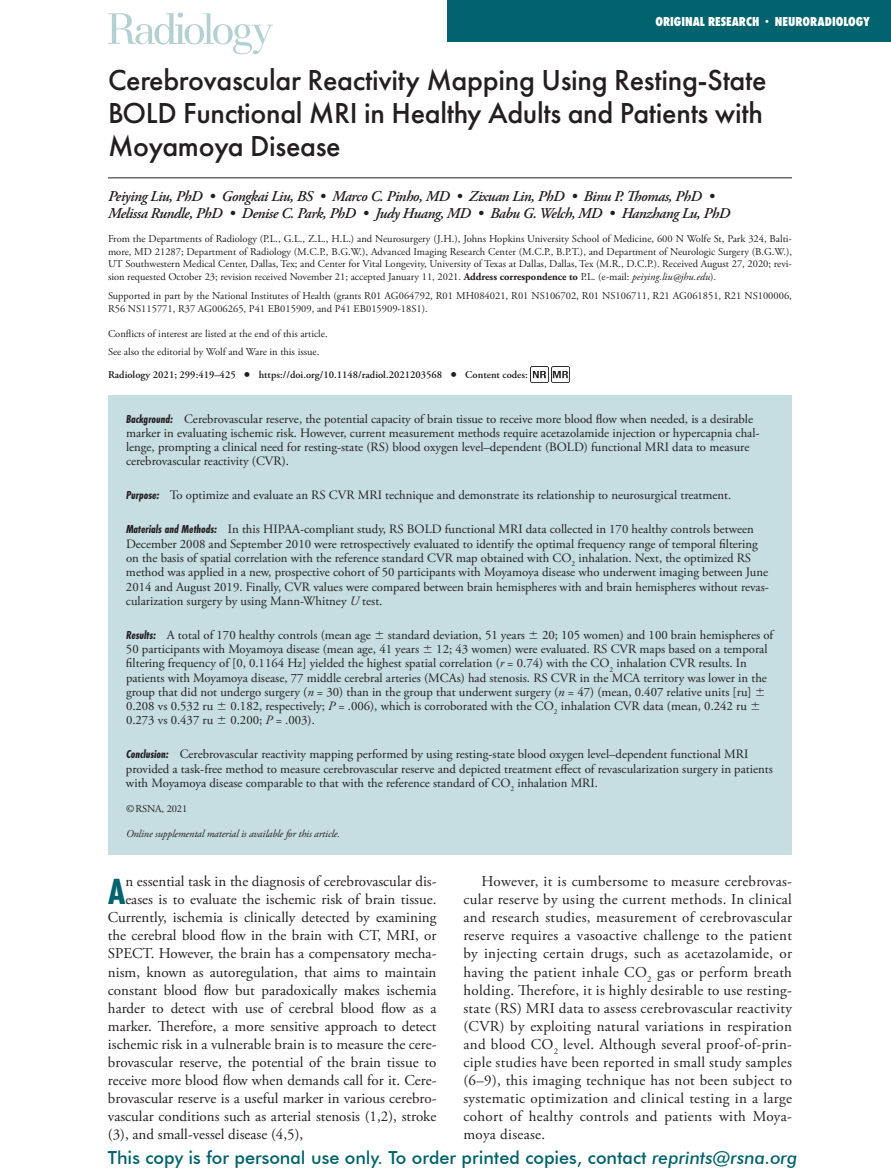
<style>
.page{position:relative;width:891px;height:1175px;background:#fff}
.page>*{position:absolute;margin:0;border:0;box-sizing:border-box;transform-origin:0 0}
.t1{font:700 37.8px "Futura PT Cond";color:#00636d}
.t2{font:500 30px/33px "Futura PT";letter-spacing:-.01em;color:#231f20}
.t3{font:500 18px "Futura BT";color:#00636d}
.t4{font:15px/18px "Adobe Garamond Pro";color:#231f20;text-align:justify}
.t5{font:italic 600 15px/16.5px "Adobe Garamond Pro";letter-spacing:-.03em;color:#231f20}
.t6{font:800 13.5px "Futura PT Cond";color:#fff}
.t7{font:12.75px/14.2px "Adobe Garamond Pro";color:#231f20}
.t8{font:10.5px/12.8px "Adobe Garamond Pro";color:#231f20}
.t9{font:600 10.5px "Adobe Garamond Pro";color:#231f20}
.t10{font:italic 10.5px "Adobe Garamond Pro";letter-spacing:-.01em;color:#231f20}
.s1{font-size:10.5px}
.s2{font-weight:700}
.s3{font-style:italic}
.s4{font-size:16.5px}
.s5{font-family:"Futura PT Cond";font-weight:700;font-style:italic;font-size:12px}
.s6{font-family:"Universal Greekwith Math Pi"}
</style>
<div class="page">
<div style="left:447px;top:0;width:444px;height:42px;background:#00636d"></div>
<hr style="left:108px;top:177px;width:684px;height:1px;background:#231f20">
<img style="left:530px;top:366px;width:18px;height:16px">
<img style="left:551px;top:366px;width:18px;height:16px">
<div style="left:108px;top:395px;width:684px;height:460px;background:#c6dee1"></div>
<svg style="left:108px;top:13px;width:165px;height:41px"></svg>
<p class="t6" style="left:655px;top:14px;width:216px">ORIGINAL RESEARCH <span class="s1">•</span> NEURORADIOLOGY</p>
<h2 class="t2" style="left:108px;top:64px;width:660px">Cerebrovascular Reactivity Mapping Using Resting-State<br>BOLD Functional MRI in Healthy Adults and Patients with<br>Moyamoya Disease</h2>
<p class="t5" style="left:108px;top:189px;width:624px">Peiying Liu, PhD • Gongkai Liu, BS • Marco C. Pinho, MD • Zixuan Lin, PhD • Binu P. Thomas, PhD •<br>Melissa Rundle, PhD • Denise C. Park, PhD • Judy Huang, MD • Babu G. Welch, MD • Hanzhang Lu, PhD</p>
<p class="t8" style="left:108px;top:233px;width:686px;text-align:justify">From the Departments of Radiology (P.L., G.L., Z.L., H.L.) and Neurosurgery (J.H.), Johns Hopkins University School of Medicine, 600 N Wolfe St, Park 324, Balti&shy;more, MD 21287; Department of Radiology (M.C.P., B.G.W.), Advanced Imaging Research Center (M.C.P., B.P.T.), and Department of Neurologic Surgery (B.G.W.), UT Southwestern Medical Center, Dallas, Tex; and Center for Vital Longevity, University of Texas at Dallas, Dallas, Tex (M.R., D.C.P.). Received August 27, 2020; revi&shy;sion requested October 23; revision received November 21; accepted January 11, 2021. <span class="s2">Address correspondence to</span> P.L. (e-mail: <span class="s3">peiying.liu@jhu.edu</span>).</p>
<p class="t8" style="left:108px;top:290px;width:685px">Supported in part by the National Institutes of Health (grants R01 AG064792, R01 MH084021, R01 NS106702, R01 NS106711, R21 AG061851, R21 NS100006,<br>R56 NS115771, R37 AG006265, P41 EB015909, and P41 EB015909-18S1).</p>
<p class="t8" style="left:108px;top:324px;width:221px;line-height:18.8px">Conflicts of interest are listed at the end of this article.<br>See also the editorial by Wolf and Ware in this issue.</p>
<p class="t9" style="left:108px;top:368px;width:421px">Radiology 2021; 299:419–425 <span class="s4">•</span> https://doi.org/10.1148/radiol.2021203568 <span class="s4">•</span> Content codes:</p>
<p class="t7" style="left:126px;top:412px;width:635px"><span class="s5">Background:</span> Cerebrovascular reserve, the potential capacity of brain tissue to receive more blood flow when needed, is a desirable marker in evaluating ischemic risk. However, current measurement methods require acetazolamide injection or hypercapnia chal&shy;lenge, prompting a clinical need for resting-state (RS) blood oxygen level–dependent (BOLD) functional MRI data to measure cerebrovascular reactivity (CVR).</p>
<p class="t7" style="left:126px;top:488px;width:607px"><span class="s5">Purpose:</span> To optimize and evaluate an RS CVR MRI technique and demonstrate its relationship to neurosurgical treatment.</p>
<p class="t7" style="left:126px;top:523px;width:644px"><span class="s5">Materials and Methods:</span> In this HIPAA-compliant study, RS BOLD functional MRI data collected in 170 healthy controls between December 2008 and September 2010 were retrospectively evaluated to identify the optimal frequency range of temporal filtering on the basis of spatial correlation with the reference standard CVR map obtained with CO<sub>2</sub> inhalation. Next, the optimized RS method was applied in a new, prospective cohort of 50 participants with Moyamoya disease who underwent imaging between June 2014 and August 2019. Finally, CVR values were compared between brain hemispheres with and brain hemispheres without revas&shy;cularization surgery by using Mann-Whitney <span class="s3">U</span> test.</p>
<p class="t7" style="left:126px;top:628px;width:649px"><span class="s5">Results:</span> A total of 170 healthy controls (mean age <span class="s6">6</span> standard deviation, 51 years <span class="s6">6</span> 20; 105 women) and 100 brain hemispheres of 50 participants with Moyamoya disease (mean age, 41 years <span class="s6">6</span> 12; 43 women) were evaluated. RS CVR maps based on a temporal filtering frequency of [0, 0.1164 Hz] yielded the highest spatial correlation (<span class="s3">r</span> = 0.74) with the CO<sub>2</sub> inhalation CVR results. In patients with Moyamoya disease, 77 middle cerebral arteries (MCAs) had stenosis. RS CVR in the MCA territory was lower in the group that did not undergo surgery (<span class="s3">n</span> = 30) than in the group that underwent surgery (<span class="s3">n</span> = 47) (mean, 0.407 relative units [ru] <span class="s6">6<br></span>0.208 vs 0.532 ru <span class="s6">6</span> 0.182, respectively; <span class="s3">P</span> = .006), which is corroborated with the CO<sub>2</sub> inhalation CVR data (mean, 0.242 ru <span class="s6">6<br></span>0.273 vs 0.437 ru <span class="s6">6</span> 0.200; <span class="s3">P</span> = .003).</p>
<p class="t7" style="left:126px;top:747px;width:648px"><span class="s5">Conclusion:</span> Cerebrovascular reactivity mapping performed by using resting-state blood oxygen level–dependent functional MRI provided a task-free method to measure cerebrovascular reserve and depicted treatment effect of revascularization surgery in patients with Moyamoya disease comparable to that with the reference standard of CO<sub>2</sub> inhalation MRI.</p>
<p class="t8" style="left:126px;top:802px;width:63px">©RSNA, 2021</p>
<p class="t10" style="left:126px;top:827px;width:216px">Online supplemental material is available for this article.</p>
<h1 class="t1" style="left:108px;top:870px;width:19px">A</h1>
<p class="t4" style="left:125px;top:873px;width:313px">n essential task in the diagnosis of cerebrovascular dis-</p>
<p class="t4" style="left:125px;top:891px;width:313px">eases is to evaluate the ischemic risk of brain tissue.</p>
<p class="t4" style="left:108px;top:909px;width:330px">Currently, ischemia is clinically detected by examining</p>
<p class="t4" style="left:108px;top:927px;width:330px">the cerebral blood flow in the brain with CT, MRI, or</p>
<p class="t4" style="left:108px;top:945px;width:330px">SPECT. However, the brain has a compensatory mecha-</p>
<p class="t4" style="left:108px;top:963px;width:330px">nism, known as autoregulation, that aims to maintain</p>
<p class="t4" style="left:108px;top:981px;width:330px">constant blood flow but paradoxically makes ischemia</p>
<p class="t4" style="left:108px;top:999px;width:330px">harder to detect with use of cerebral blood flow as a</p>
<p class="t4" style="left:108px;top:1017px;width:330px">marker. Therefore, a more sensitive approach to detect</p>
<p class="t4" style="left:108px;top:1035px;width:330px">ischemic risk in a vulnerable brain is to measure the cere-</p>
<p class="t4" style="left:108px;top:1053px;width:330px">brovascular reserve, the potential of the brain tissue to</p>
<p class="t4" style="left:108px;top:1071px;width:330px">receive more blood flow when demands call for it. Cere-</p>
<p class="t4" style="left:108px;top:1089px;width:330px">brovascular reserve is a useful marker in various cerebro-</p>
<p class="t4" style="left:108px;top:1107px;width:330px">vascular conditions such as arterial stenosis (1,2), stroke</p>
<p class="t4" style="left:108px;top:1125px;width:197px">(3), and small-vessel disease (4,5),</p>
<p class="t4" style="left:463px;top:873px;width:330px;text-indent:18px">However, it is cumbersome to measure cerebrovas&shy;cular reserve by using the current methods. In clinical and research studies, measurement of cerebrovascular reserve requires a vasoactive challenge to the patient by injecting certain drugs, such as acetazolamide, or having the patient inhale CO<sub>2</sub> gas or perform breath holding. Therefore, it is highly desirable to use resting&shy;state (RS) MRI data to assess cerebrovascular reactivity (CVR) by exploiting natural variations in respiration and blood CO<sub>2</sub> level. Although several proof-of-prin&shy;ciple studies have been reported in small study samples (6–9), this imaging technique has not been subject to systematic optimization and clinical testing in a large cohort of healthy controls and patients with Moya&shy;moya disease.</p>
<h3 class="t3" style="left:108px;top:1146px;width:691px">This copy is for personal use only. To order printed copies, contact <span class="s3">reprints@rsna.org</span></h3>
</div>
